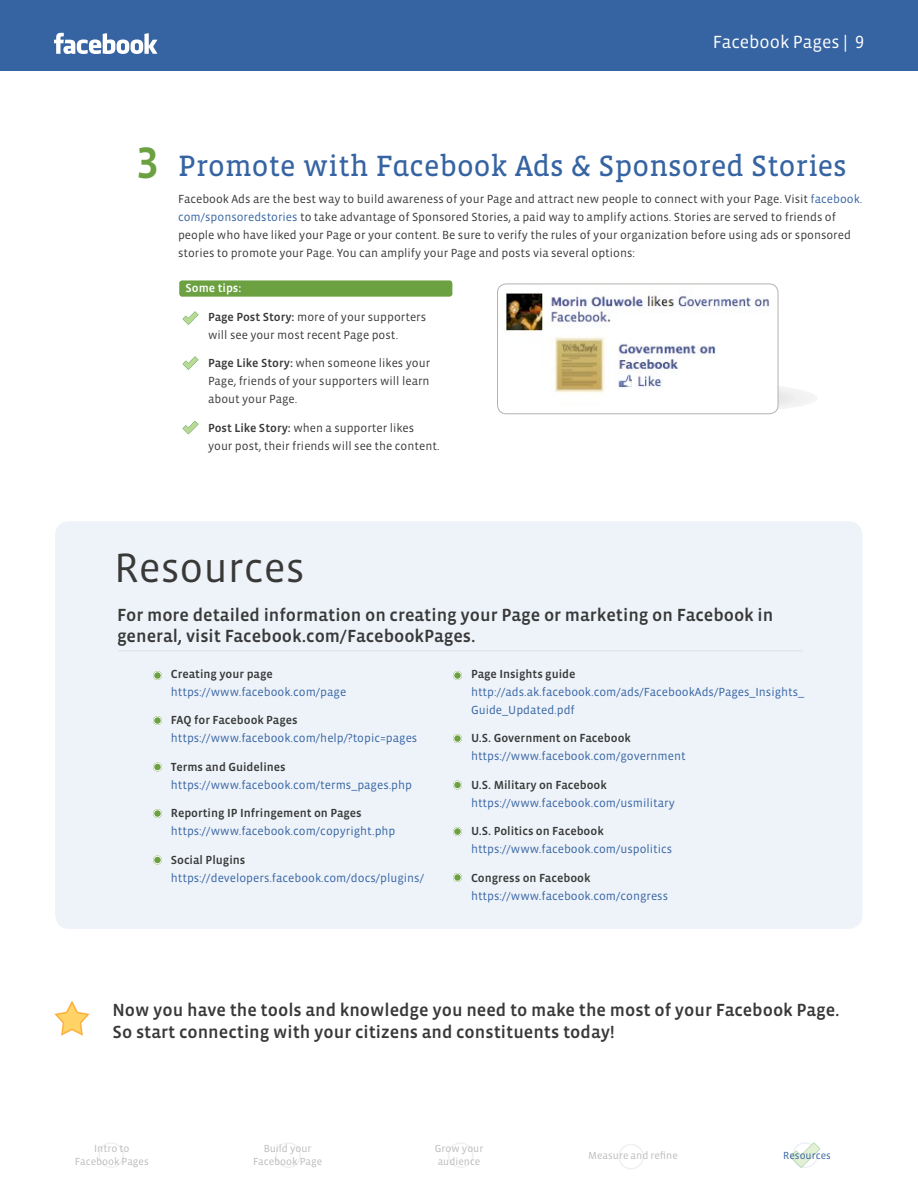
<style>
.page{position:relative;width:918px;height:1188px;background:#fff}
.page>*{position:absolute;margin:0;border:0;box-sizing:border-box;transform-origin:0 0}
.t1{font:500 45px "Vista Sans OT";color:#6ca142}
.t2{font:42px "Vista Sans OT";color:#393938}
.t3{font:30px "Vista Slab Alt";color:#3664a2}
.t4{font:500 18px/21.6px "Vista Sans OT";color:#383938}
.t5{font:18px "Vista Sans OT";color:#fff}
.t6{font:12px/18px "Vista Sans OT";color:#383938}
.t7{font:12px/18px "Vista Sans OT";color:#3664a2}
.t8{font:500 12px "Vista Sans OT";color:#383938}
.t9{font:500 12px "Vista Sans OT";color:#fff}
.t10{font:10.5px/12.6px "Vista Sans OT";color:#bcbbbd;text-align:center}
.t11{font:10.5px "Vista Sans OT";color:#3664a2}
.s1{color:#3664a2}
.s2{font-weight:500}
</style>
<div class="page">
<div style="left:0;top:0;width:918px;height:71px;background:#3664a2"></div>
<svg style="left:54px;top:33px;width:103px;height:21px"></svg>
<div style="left:54px;top:520px;width:809px;height:410px;background:#eef3fa;border-radius:15px"></div>
<div style="left:54px;top:520px;width:810px;height:410px;border:2px solid #fff;border-radius:15px"></div>
<svg style="left:54px;top:1000px;width:36px;height:36px"></svg>
<svg style="left:778px;top:386px;width:35px;height:23px"></svg>
<div style="left:179px;top:280px;width:273px;height:17px;background:#6ca142;border-radius:3px"></div>
<svg style="left:183px;top:311px;width:15px;height:14px"></svg>
<svg style="left:183px;top:356px;width:15px;height:14px"></svg>
<svg style="left:183px;top:421px;width:15px;height:13px"></svg>
<svg style="left:453px;top:671px;width:9px;height:9px"></svg>
<div style="left:454px;top:672px;width:7px;height:7px;border:1px solid #fff;border-radius:50%"></div>
<svg style="left:453px;top:734px;width:9px;height:9px"></svg>
<div style="left:454px;top:735px;width:7px;height:7px;border:1px solid #fff;border-radius:50%"></div>
<svg style="left:153px;top:671px;width:9px;height:9px"></svg>
<div style="left:154px;top:672px;width:7px;height:7px;border:1px solid #fff;border-radius:50%"></div>
<svg style="left:153px;top:716px;width:9px;height:9px"></svg>
<div style="left:154px;top:717px;width:7px;height:7px;border:1px solid #fff;border-radius:50%"></div>
<svg style="left:153px;top:763px;width:9px;height:9px"></svg>
<div style="left:154px;top:763px;width:7px;height:8px;border:1px solid #fff;border-radius:50%"></div>
<svg style="left:153px;top:809px;width:9px;height:9px"></svg>
<div style="left:154px;top:810px;width:7px;height:7px;border:1px solid #fff;border-radius:50%"></div>
<svg style="left:153px;top:856px;width:9px;height:9px"></svg>
<div style="left:154px;top:856px;width:7px;height:8px;border:1px solid #fff;border-radius:50%"></div>
<svg style="left:453px;top:781px;width:9px;height:9px"></svg>
<div style="left:454px;top:781px;width:7px;height:8px;border:1px solid #fff;border-radius:50%"></div>
<svg style="left:453px;top:827px;width:9px;height:9px"></svg>
<div style="left:454px;top:828px;width:7px;height:7px;border:1px solid #fff;border-radius:50%"></div>
<svg style="left:453px;top:873px;width:9px;height:9px"></svg>
<div style="left:454px;top:874px;width:7px;height:7px;border:1px solid #fff;border-radius:50%"></div>
<hr style="left:118px;top:650px;width:685px;height:2px;background:#e7e5e5">
<svg style="left:790px;top:1142px;width:30px;height:26px"></svg>
<div style="left:275px;top:1142px;width:26px;height:26px;border:2px solid #d6dae2;border-radius:50%"></div>
<div style="left:98px;top:1142px;width:26px;height:26px;border:2px solid #d6dae2;border-radius:50%"></div>
<div style="left:448px;top:1142px;width:25px;height:26px;border:2px solid #d6dae2;border-radius:50%"></div>
<div style="left:618px;top:1144px;width:26px;height:25px;border:2px solid #d6dae2;border-radius:50%"></div>
<img style="left:498px;top:285px;width:279px;height:128px">
<div style="left:497px;top:283px;width:282px;height:131px;border:1px solid #b5b3b1;border-radius:9px"></div>
<h3 class="t5" style="left:713px;top:32px;width:153px">Facebook Pages | 9</h3>
<h1 class="t1" style="left:136px;top:139px;width:24px">3</h1>
<h3 class="t3" style="left:178px;top:152px;width:670px">Promote with Facebook Ads &amp; Sponsored Stories</h3>
<p class="t6" style="left:178px;top:190px;width:686px">Facebook Ads are the best way to build awareness of your Page and attract new people to connect with your Page. Visit <span class="s1">facebook. com/sponsoredstories</span> to take advantage of Sponsored Stories, a paid way to amplify actions. Stories are served to friends of people who have liked your Page or your content. Be sure to verify the rules of your organization before using ads or sponsored stories to promote your Page. You can amplify your Page and posts via several options:</p>
<p class="t9" style="left:186px;top:282px;width:57px">Some tips:</p>
<p class="t6" style="left:208px;top:308px;width:220px"><span class="s2">Page Post Story:</span> more of your supporters will see your most recent Page post.</p>
<p class="t6" style="left:208px;top:355px;width:224px;text-align:justify"><span class="s2">Page Like Story:</span> when someone likes your Page, friends of your supporters will learn about your Page.</p>
<p class="t6" style="left:208px;top:419px;width:233px"><span class="s2">Post Like Story:</span> when a supporter likes your post, their friends will see the content.</p>
<h2 class="t2" style="left:114px;top:546px;width:192px">Resources</h2>
<h3 class="t4" style="left:117px;top:605px;width:658px;line-height:21px">For more detailed information on creating your Page or marketing on Facebook in general, visit Facebook.com/FacebookPages.</h3>
<p class="t8" style="left:171px;top:667px;width:104px">Creating your page</p>
<p class="t7" style="left:171px;top:683px;width:177px">https://www.facebook.com/page</p>
<p class="t8" style="left:171px;top:714px;width:128px">FAQ for Facebook Pages</p>
<p class="t7" style="left:171px;top:729px;width:248px">https://www.facebook.com/help/?topic=pages</p>
<p class="t8" style="left:171px;top:760px;width:116px">Terms and Guidelines</p>
<p class="t7" style="left:171px;top:776px;width:243px">https://www.facebook.com/terms_pages.php</p>
<p class="t8" style="left:171px;top:807px;width:192px">Reporting IP Infringement on Pages</p>
<p class="t7" style="left:171px;top:822px;width:226px">https://www.facebook.com/copyright.php</p>
<p class="t8" style="left:171px;top:853px;width:76px">Social Plugins</p>
<p class="t7" style="left:171px;top:869px;width:255px">https://developers.facebook.com/docs/plugins/</p>
<p class="t8" style="left:471px;top:667px;width:106px">Page Insights guide</p>
<p class="t7" style="left:471px;top:683px;width:335px">http://ads.ak.facebook.com/ads/FacebookAds/Pages_Insights_<br>Guide_Updated.pdf</p>
<p class="t8" style="left:471px;top:732px;width:161px">U.S. Government on Facebook</p>
<p class="t7" style="left:471px;top:747px;width:216px">https://www.facebook.com/government</p>
<p class="t8" style="left:471px;top:778px;width:137px">U.S. Military on Facebook</p>
<p class="t7" style="left:471px;top:794px;width:205px">https://www.facebook.com/usmilitary</p>
<p class="t8" style="left:471px;top:825px;width:134px">U.S. Politics on Facebook</p>
<p class="t7" style="left:471px;top:840px;width:203px">https://www.facebook.com/uspolitics</p>
<p class="t8" style="left:471px;top:871px;width:121px">Congress on Facebook</p>
<p class="t7" style="left:471px;top:887px;width:199px">https://www.facebook.com/congress</p>
<h3 class="t4" style="left:112px;top:1000px;width:729px">Now you have the tools and knowledge you need to make the most of your Facebook Page.<br>So start connecting with your citizens and constituents today!</h3>
<p class="t10" style="left:75px;top:1143px;width:75px">Intro to<br>Facebook Pages</p>
<p class="t10" style="left:253px;top:1143px;width:71px">Build your<br>Facebook Page</p>
<p class="t10" style="left:588px;top:1149px;width:91px">Measure and refine</p>
<p class="t10" style="left:435px;top:1143px;width:50px;text-align:left">Grow your audience</p>
<p class="t11" style="left:783px;top:1150px;width:49px">Resources</p>
</div>
